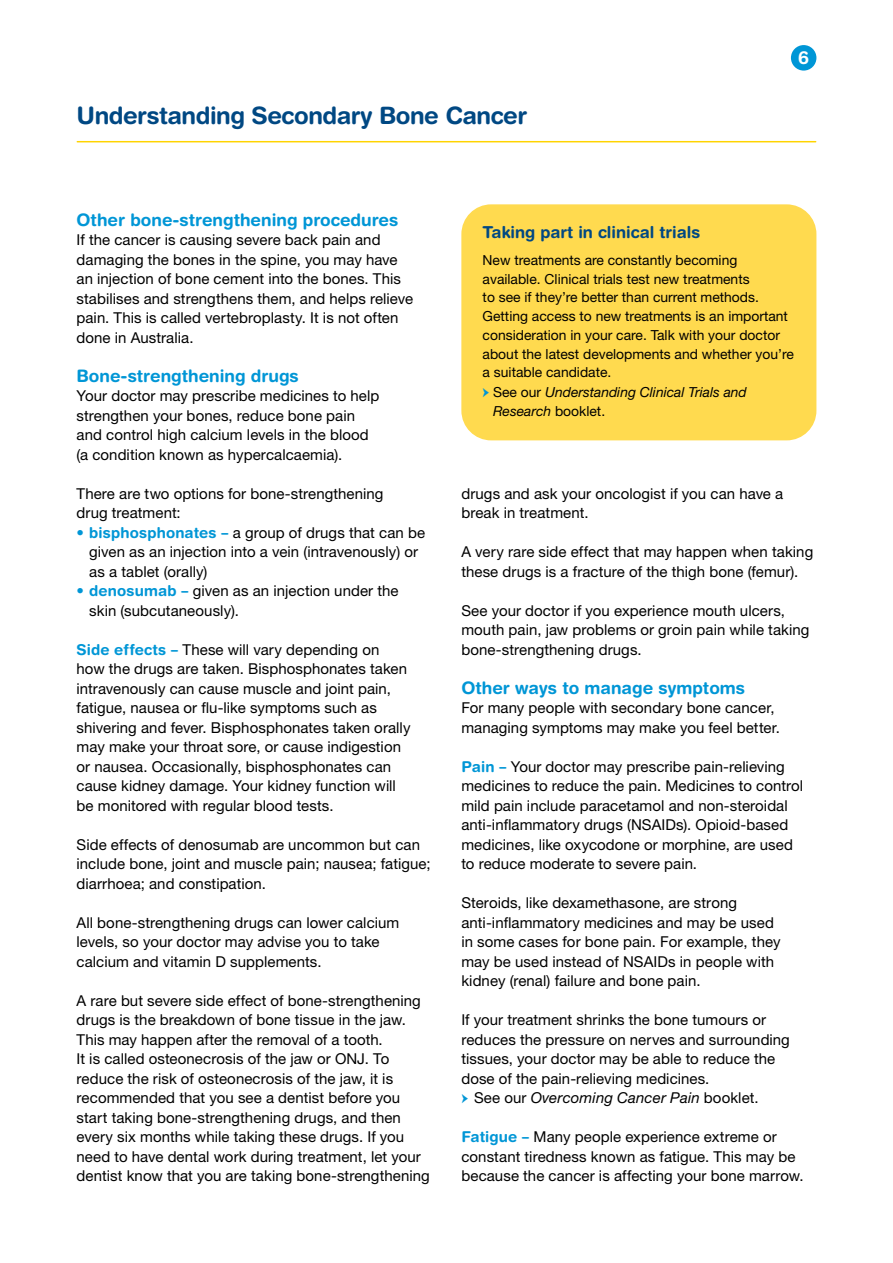
<style>
.page{position:relative;width:893px;height:1263px;background:#fff}
.page>*{position:absolute;margin:0;border:0;box-sizing:border-box;transform-origin:0 0}
.t1{font:700 24px "Helvetica Rounded LT Std";letter-spacing:-.02em;color:#004883}
.t2{font:700 18px "Helvetica Rounded LT Std";color:#fff}
.t3{font:700 17.25px "Helvetica Rounded LT Std";color:#0096d6}
.t4{font:700 16.5px "Helvetica Rounded LT Std";color:#004883}
.t5{font:15px/19.5px "Helvetica Neue LT Std";letter-spacing:.005em;color:#000}
.t6{font:italic 15px "Helvetica Neue LT Std";letter-spacing:.01em;color:#000}
.t7{font:13.8px/18.8px "Helvetica Neue LT Std";color:#000}
.t8{font:italic 13.8px/18.8px "Helvetica Neue LT Std";color:#000}
.s1{color:#0096d6}
.s2{font-family:"Helvetica Rounded LT Std";font-weight:700;color:#0096d6}
.s3{font-family:"Minion Pro";font-weight:500;font-style:normal;font-size:16.5px;color:#0096d6}
.s4{font-style:normal}
</style>
<div class="page">
<hr style="left:77px;top:141px;width:739px;height:1px;background:#ffd400">
<div style="left:791px;top:45px;width:25px;height:26px;background:#0096d6;border-radius:50%"></div>
<div style="left:461px;top:204px;width:355px;height:236px;background:#ffda4f;border-radius:30px"></div>
<h1 class="t1" style="left:77px;top:101px;width:452px">Understanding Secondary Bone Cancer</h1>
<p class="t2" style="left:798px;top:47px;width:13px">6</p>
<p class="t3" style="left:77px;top:209px;width:323px">Other bone-strengthening procedures</p>
<p class="t5" style="left:77px;top:230px;width:338px">If the cancer is causing severe back pain and damaging the bones in the spine, you may have an injection of bone cement into the bones. This stabilises and strengthens them, and helps relieve pain. This is called vertebroplasty. It is not often done in Australia.</p>
<p class="t3" style="left:77px;top:365px;width:224px">Bone-strengthening drugs</p>
<p class="t5" style="left:77px;top:386px;width:304px">Your doctor may prescribe medicines to help strengthen your bones, reduce bone pain and control high calcium levels in the blood (a condition known as hypercalcaemia).</p>
<p class="t5" style="left:77px;top:484px;width:309px">There are two options for bone-strengthening drug treatment:</p>
<p class="t5" style="left:89px;top:523px;width:337px;text-indent:-13px"><span class="s1">•</span> <span class="s2">bisphosphonates –</span> a group of drugs that can be given as an injection into a vein (intravenously) or as a tablet (orally)</p>
<p class="t5" style="left:89px;top:581px;width:311px;text-indent:-13px"><span class="s1">•</span> <span class="s2">denosumab –</span> given as an injection under the skin (subcutaneously).</p>
<p class="t5" style="left:77px;top:640px;width:335px"><span class="s2">Side effects –</span> These will vary depending on how the drugs are taken. Bisphosphonates taken intravenously can cause muscle and joint pain, fatigue, nausea or flu-like symptoms such as shivering and fever. Bisphosphonates taken orally may make your throat sore, or cause indigestion or nausea. Occasionally, bisphosphonates can cause kidney damage. Your kidney function will be monitored with regular blood tests.</p>
<p class="t5" style="left:77px;top:835px;width:355px">Side effects of denosumab are uncommon but can include bone, joint and muscle pain; nausea; fatigue; diarrhoea; and constipation.</p>
<p class="t5" style="left:77px;top:913px;width:324px">All bone-strengthening drugs can lower calcium levels, so your doctor may advise you to take calcium and vitamin D supplements.</p>
<p class="t5" style="left:77px;top:991px;width:355px">A rare but severe side effect of bone-strengthening drugs is the breakdown of bone tissue in the jaw.<br>This may happen after the removal of a tooth.<br>It is called osteonecrosis of the jaw or ONJ. To reduce the risk of osteonecrosis of the jaw, it is recommended that you see a dentist before you start taking bone-strengthening drugs, and then every six months while taking these drugs. If you need to have dental work during treatment, let your dentist know that you are taking bone-strengthening</p>
<p class="t4" style="left:483px;top:222px;width:219px">Taking part in clinical trials</p>
<p class="t7" style="left:483px;top:250px;width:313px">New treatments are constantly becoming available. Clinical trials test new treatments<br>to see if they’re better than current methods.<br>Getting access to new treatments is an important consideration in your care. Talk with your doctor about the latest developments and whether you’re a suitable candidate.</p>
<p class="t8" style="left:493px;top:382px;width:255px;text-indent:-10px"><span class="s3">→</span> <span class="s4">See our</span> Understanding Clinical Trials and<br>Research <span class="s4">booklet.</span></p>
<p class="t5" style="left:461px;top:484px;width:323px">drugs and ask your oncologist if you can have a break in treatment.</p>
<p class="t5" style="left:461px;top:542px;width:353px">A very rare side effect that may happen when taking these drugs is a fracture of the thigh bone (femur).</p>
<p class="t5" style="left:461px;top:601px;width:350px">See your doctor if you experience mouth ulcers, mouth pain, jaw problems or groin pain while taking bone-strengthening drugs.</p>
<p class="t3" style="left:461px;top:677px;width:285px">Other ways to manage symptoms</p>
<p class="t5" style="left:461px;top:698px;width:320px">For many people with secondary bone cancer, managing symptoms may make you feel better.</p>
<p class="t5" style="left:461px;top:757px;width:343px"><span class="s2">Pain –</span> Your doctor may prescribe pain-relieving medicines to reduce the pain. Medicines to control mild pain include paracetamol and non-steroidal anti-inflammatory drugs (NSAIDs). Opioid-based medicines, like oxycodone or morphine, are used to reduce moderate to severe pain.</p>
<p class="t5" style="left:461px;top:893px;width:321px">Steroids, like dexamethasone, are strong anti-inflammatory medicines and may be used in some cases for bone pain. For example, they may be used instead of NSAIDs in people with kidney (renal) failure and bone pain.</p>
<p class="t5" style="left:461px;top:1010px;width:330px">If your treatment shrinks the bone tumours or reduces the pressure on nerves and surrounding tissues, your doctor may be able to reduce the dose of the pain-relieving medicines.</p>
<p class="t6" style="left:461px;top:1089px;width:299px"><span class="s3">→</span> <span class="s4">See our</span> Overcoming Cancer Pain <span class="s4">booklet.</span></p>
<p class="t5" style="left:461px;top:1127px;width:344px"><span class="s2">Fatigue –</span> Many people experience extreme or constant tiredness known as fatigue. This may be because the cancer is affecting your bone marrow.</p>
</div>
